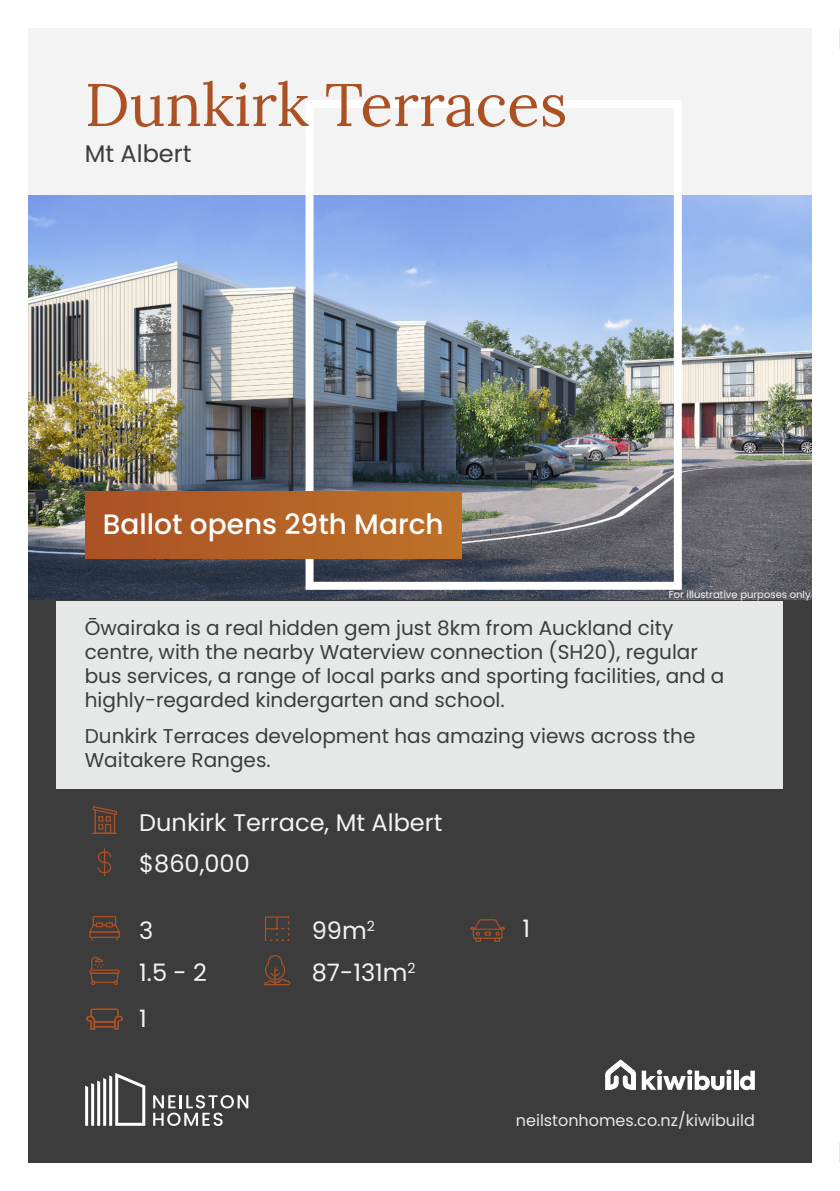
<style>
.page{position:relative;width:840px;height:1191px;background:#fff}
.page>*{position:absolute;margin:0;border:0;box-sizing:border-box;transform-origin:0 0}
.t1{font:60px "Lora";color:#ab5124}
.t2{font:500 28px "Poppins";color:#fff}
.t3{font:24px "Poppins";color:#f3f3f3}
.t4{font:24px "Poppins";color:#3c3c3c}
.t5{font:20px/24px "Poppins";color:#3c3c3c}
.t6{font:16px "Poppins";color:#e5e8e7}
.t7{font:14px "Poppins";color:#f3f3f3}
.t8{font:10px "Poppins";color:#f3f3f3}
</style>
<div class="page">
<div style="left:28px;top:196px;width:783px;height:966px;background:#3c3c3c"></div>
<div style="left:28px;top:28px;width:783px;height:175px;background:#f3f3f3"></div>
<img style="left:28px;top:196px;width:783px;height:403px">
<div style="left:57px;top:601px;width:725px;height:187px;background:#e5e8e7"></div>
<div style="left:305px;top:100px;width:376px;height:490px;border:8px solid #fff"></div>
<svg style="left:85px;top:1073px;width:60px;height:52px"></svg>
<svg style="left:153px;top:1095px;width:95px;height:31px"></svg>
<div style="left:89px;top:969px;width:31px;height:5px;border:1px solid #ab5124;border-radius:2px"></div>
<svg style="left:89px;top:956px;width:30px;height:30px"></svg>
<svg style="left:89px;top:916px;width:31px;height:24px"></svg>
<svg style="left:86px;top:1008px;width:37px;height:22px"></svg>
<svg style="left:92px;top:806px;width:25px;height:28px"></svg>
<svg style="left:470px;top:919px;width:35px;height:23px"></svg>
<svg style="left:264px;top:916px;width:26px;height:25px"></svg>
<svg style="left:264px;top:955px;width:27px;height:31px"></svg>
<svg style="left:97px;top:849px;width:15px;height:26px"></svg>
<div style="left:85px;top:491px;width:376px;height:67px;background:linear-gradient(to right,#aa5124,#be7229)"></div>
<svg style="left:605px;top:1059px;width:30px;height:31px"></svg>
<svg style="left:641px;top:1069px;width:90px;height:21px"></svg>
<div style="left:733px;top:1070px;width:5px;height:19px;background:#fff"></div>
<svg style="left:739px;top:1070px;width:15px;height:20px"></svg>
<h1 class="t1" style="left:85px;top:66px;width:484px">Dunkirk Terraces</h1>
<p class="t4" style="left:85px;top:137px;width:108px">Mt Albert</p>
<h2 class="t2" style="left:103px;top:504px;width:342px">Ballot opens 29th March</h2>
<p class="t8" style="left:668px;top:587px;width:143px">For illustrative purposes only</p>
<p class="t5" style="left:85px;top:616px;width:640px">Ōwairaka is a real hidden gem just 8km from Auckland city centre, with the nearby Waterview connection (SH20), regular bus services, a range of local parks and sporting facilities, and a highly-regarded kindergarten and school.</p>
<p class="t5" style="left:85px;top:724px;width:612px">Dunkirk Terraces development has amazing views across the<br>Waitakere Ranges.</p>
<p class="t3" style="left:139px;top:806px;width:304px">Dunkirk Terrace, Mt Albert</p>
<p class="t3" style="left:139px;top:846px;width:112px">$860,000</p>
<p class="t3" style="left:139px;top:913px;width:16px">3</p>
<p class="t3" style="left:139px;top:955px;width:69px">1.5 - 2</p>
<p class="t3" style="left:139px;top:1002px;width:9px">1</p>
<p class="t3" style="left:311px;top:913px;width:56px">99m</p>
<p class="t3" style="left:522px;top:912px;width:9px">1</p>
<p class="t7" style="left:366px;top:915px;width:10px">2</p>
<p class="t3" style="left:311px;top:955px;width:105px">87-131m<sup>2</sup></p>
<p class="t6" style="left:515px;top:1109px;width:240px">neilstonhomes.co.nz/kiwibuild</p>
</div>
